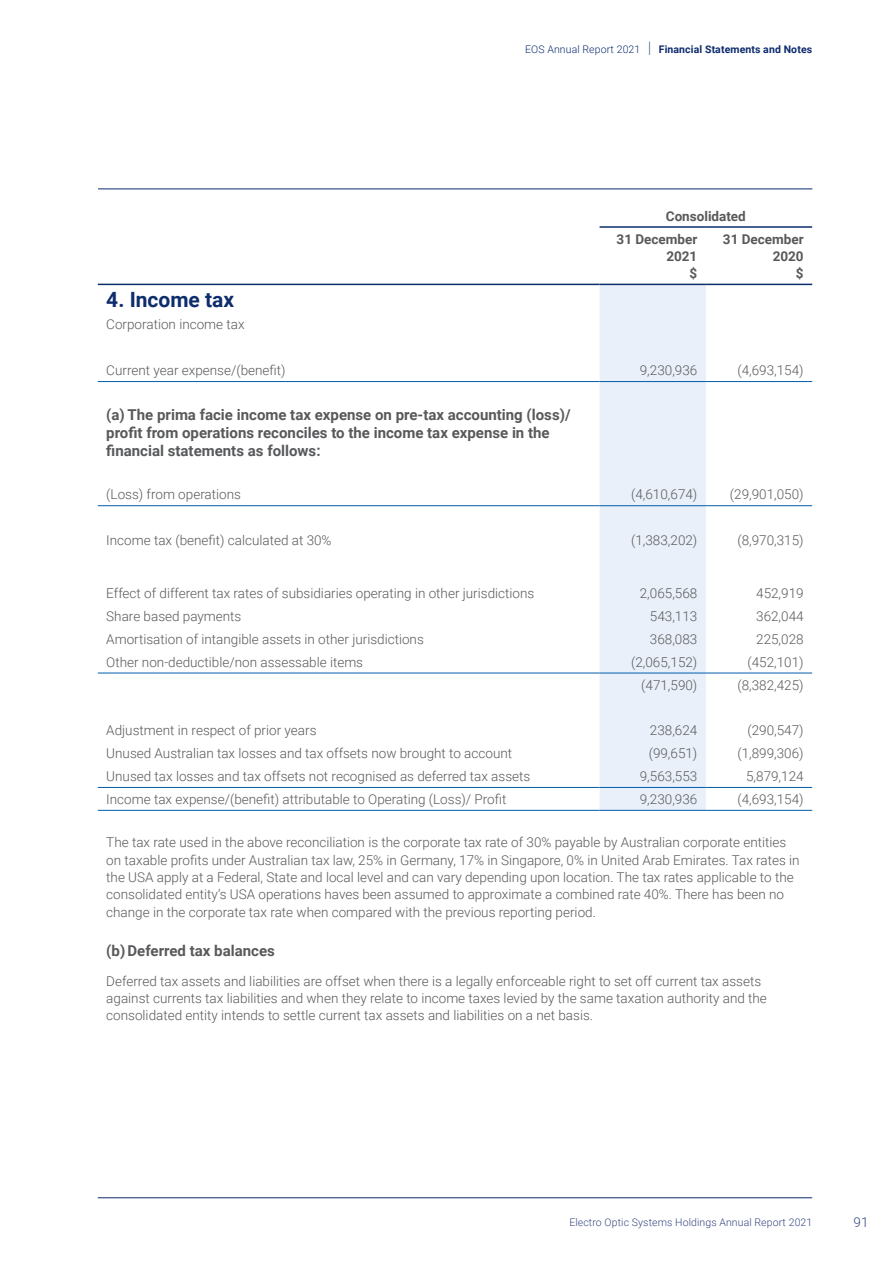
<style>
.page{position:relative;width:893px;height:1263px;background:#fff}
.page>*{position:absolute;margin:0;border:0;box-sizing:border-box;transform-origin:0 0}
.t1{font:700 21px "Roboto";color:#0d2d6c}
.t2{font:700 15px/18px "Roboto";color:#58595b}
.t3{font:300 13.5px/17.2px "Roboto";color:#58595b}
.t4{font:700 13.5px/17.2px "Roboto";color:#58595b;text-align:right}
.t5{font:300 13.5px "Roboto";color:#394880}
.t6{font:300 10.5px "Roboto";letter-spacing:.01em;color:#394880}
.Top_Header{font:700 10.5px "Roboto";letter-spacing:.01em;color:#0d2b6d}
.t7{font:300 10.5px "Roboto";letter-spacing:.01em;color:#354780}
.t8{font:300 10.5px "Roboto";letter-spacing:.01em;color:#0d2d6c}
.s1{font-weight:300}
.s2{font-weight:300;font-size:15.75px}
.s3{font-size:15.75px}
.s4{font-weight:700}
</style>
<div class="page">
<hr style="left:98px;top:189px;width:714px;height:1px;background:#0d2d6c">
<hr style="left:98px;top:1197px;width:714px;height:1px;background:#0d2d6c">
<div style="left:600px;top:285px;width:106px;height:525px;background:#eaf0f9"></div>
<hr style="left:600px;top:226px;width:106px;height:2px;background:#0d2d6c">
<hr style="left:706px;top:226px;width:106px;height:2px;background:#0d2d6c">
<hr style="left:98px;top:284px;width:502px;height:1px;background:#0d2d6c">
<hr style="left:600px;top:284px;width:106px;height:1px;background:#0d2d6c">
<hr style="left:706px;top:284px;width:106px;height:1px;background:#0d2d6c">
<hr style="left:98px;top:381px;width:502px;height:1px;background:#015dab">
<hr style="left:600px;top:381px;width:106px;height:1px;background:#015dab">
<hr style="left:706px;top:381px;width:106px;height:1px;background:#015dab">
<hr style="left:98px;top:673px;width:502px;height:1px;background:#015dab">
<hr style="left:600px;top:673px;width:106px;height:1px;background:#015dab">
<hr style="left:706px;top:673px;width:106px;height:1px;background:#015dab">
<hr style="left:98px;top:787px;width:502px;height:1px;background:#015dab">
<hr style="left:600px;top:787px;width:106px;height:1px;background:#015dab">
<hr style="left:706px;top:787px;width:106px;height:1px;background:#015dab">
<hr style="left:98px;top:810px;width:502px;height:1px;background:#015dab">
<hr style="left:600px;top:810px;width:106px;height:1px;background:#015dab">
<hr style="left:706px;top:810px;width:106px;height:1px;background:#015dab">
<hr style="left:98px;top:505px;width:502px;height:1px;background:#015dab">
<hr style="left:600px;top:505px;width:106px;height:1px;background:#015dab">
<hr style="left:706px;top:505px;width:106px;height:1px;background:#015dab">
<p class="Top_Header" style="left:525px;top:42px;width:289px"><span class="s1">EOS Annual Report 2021</span> <span class="s2">|</span> Financial Statements and Notes</p>
<p class="t8" style="left:577px;top:42px;width:231px">EOS Annual Report 2021 <span class="s3">|</span> <span class="s4">Financial Statement</span></p>
<p class="t4" style="left:617px;top:204px;width:131px;line-height:23px;text-align:left;text-indent:49px">Consolidated<br>31 December</p>
<p class="t4" style="left:666px;top:247px;width:32px">2021 $</p>
<p class="t4" style="left:723px;top:230px;width:82px">31 December<br>2020<br>$</p>
<p class="t1" style="left:106px;top:284px;width:129px">4. Income tax</p>
<p class="t3" style="left:106px;top:315px;width:140px">Corporation income tax</p>
<p class="t3" style="left:106px;top:361px;width:181px">Current year expense/(benefit)</p>
<p class="t3" style="left:640px;top:361px;width:59px">9,230,936</p>
<p class="t3" style="left:737px;top:361px;width:68px">(4,693,154)</p>
<p class="t2" style="left:106px;top:405px;width:466px">(a) The prima facie income tax expense on pre‑tax accounting (loss)/ profit from operations reconciles to the income tax expense in the financial statements as follows:</p>
<p class="t3" style="left:106px;top:485px;width:136px">(Loss) from operations</p>
<p class="t3" style="left:631px;top:485px;width:68px">(4,610,674)</p>
<p class="t3" style="left:730px;top:485px;width:75px">(29,901,050)</p>
<p class="t3" style="left:106px;top:531px;width:227px">Income tax (benefit) calculated at 30%</p>
<p class="t3" style="left:631px;top:531px;width:68px">(1,383,202)</p>
<p class="t3" style="left:737px;top:531px;width:68px">(8,970,315)</p>
<p class="t3" style="left:106px;top:584px;width:430px">Effect of different tax rates of subsidiaries operating in other jurisdictions</p>
<p class="t3" style="left:640px;top:584px;width:59px">2,065,568</p>
<p class="t3" style="left:756px;top:584px;width:49px">452,919</p>
<p class="t3" style="left:106px;top:607px;width:137px">Share based payments</p>
<p class="t3" style="left:650px;top:607px;width:49px">543,113</p>
<p class="t3" style="left:756px;top:607px;width:49px">362,044</p>
<p class="t3" style="left:106px;top:630px;width:319px">Amortisation of intangible assets in other jurisdictions</p>
<p class="t3" style="left:650px;top:630px;width:49px">368,083</p>
<p class="t3" style="left:756px;top:630px;width:49px">225,028</p>
<p class="t3" style="left:106px;top:653px;width:258px">Other non‑deductible/non assessable items</p>
<p class="t3" style="left:631px;top:653px;width:68px">(2,065,152)</p>
<p class="t3" style="left:747px;top:653px;width:58px">(452,101)</p>
<p class="t3" style="left:641px;top:676px;width:58px">(471,590)</p>
<p class="t3" style="left:737px;top:676px;width:68px">(8,382,425)</p>
<p class="t3" style="left:106px;top:721px;width:212px">Adjustment in respect of prior years</p>
<p class="t3" style="left:650px;top:721px;width:49px">238,624</p>
<p class="t3" style="left:747px;top:721px;width:58px">(290,547)</p>
<p class="t3" style="left:106px;top:744px;width:407px">Unused Australian tax losses and tax offsets now brought to account</p>
<p class="t3" style="left:649px;top:744px;width:50px">(99,651)</p>
<p class="t3" style="left:737px;top:744px;width:68px">(1,899,306)</p>
<p class="t3" style="left:106px;top:767px;width:425px">Unused tax losses and tax offsets not recognised as deferred tax assets</p>
<p class="t3" style="left:640px;top:767px;width:59px">9,563,553</p>
<p class="t3" style="left:746px;top:767px;width:59px">5,879,124</p>
<p class="t3" style="left:106px;top:790px;width:402px">Income tax expense/(benefit) attributable to Operating (Loss)/ Profit</p>
<p class="t3" style="left:640px;top:790px;width:59px">9,230,936</p>
<p class="t3" style="left:737px;top:790px;width:68px">(4,693,154)</p>
<p class="t3" style="left:106px;top:833px;width:695px">The tax rate used in the above reconciliation is the corporate tax rate of 30% payable by Australian corporate entities on taxable profits under Australian tax law, 25% in Germany, 17% in Singapore, 0% in United Arab Emirates. Tax rates in the USA apply at a Federal, State and local level and can vary depending upon location. The tax rates applicable to the consolidated entity’s USA operations haves been assumed to approximate a combined rate 40%. There has been no change in the corporate tax rate when compared with the previous reporting period.</p>
<p class="t2" style="left:106px;top:941px;width:170px">(b) Deferred tax balances</p>
<p class="t3" style="left:106px;top:972px;width:662px">Deferred tax assets and liabilities are offset when there is a legally enforceable right to set off current tax assets against currents tax liabilities and when they relate to income taxes levied by the same taxation authority and the consolidated entity intends to settle current tax assets and liabilities on a net basis.</p>
<p class="t6" style="left:505px;top:1215px;width:308px">Electro Optic Systems Holdings Limited a d Co solidated Entities</p>
<p class="t5" style="left:853px;top:1213px;width:17px">91</p>
<p class="t7" style="left:569px;top:1215px;width:244px">Electro Optic Systems Holdings Annual Report 2021</p>
</div>
